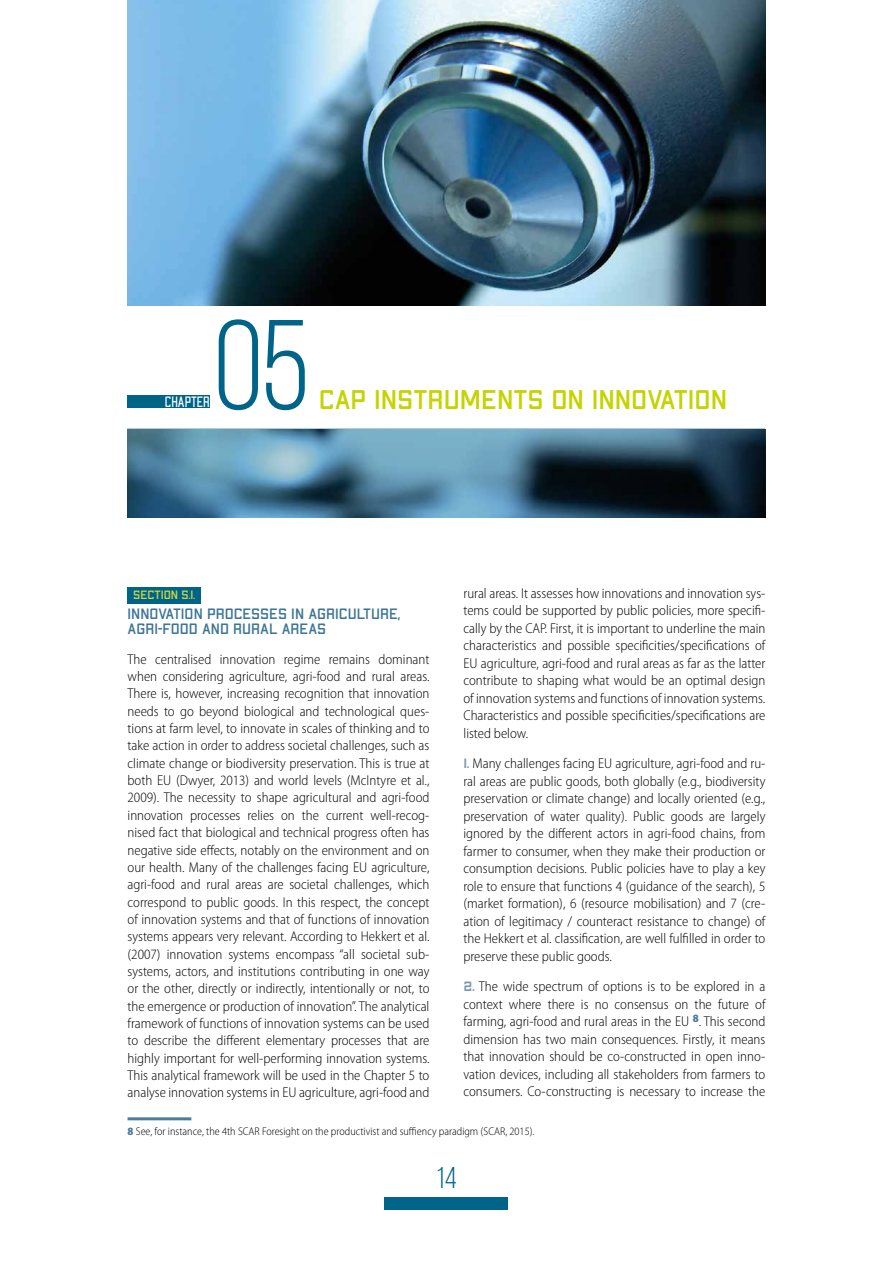
<style>
.page{position:relative;width:893px;height:1263px;background:#fff}
.page>*{position:absolute;margin:0;border:0;box-sizing:border-box;transform-origin:0 0}
.t1{font:127.5px "Bebas Neue";color:#006488}
.t2{font:30px "Bebas Neue";color:#006488}
.t3{font:27px "Apex Mk 2";color:#c5d300}
.t4{font:15px/15.1px "Apex Mk 2";color:#3d7697}
.t5{font:300 condensed 15px "Apex Mk 2";color:#fff}
.t6{font:300 semi-condensed 14.25px/17.4px "Myriad Pro";color:#000;text-align:justify}
.t7{font:12px "Apex Mk 2";color:#d0d83e}
.t8{font:300 semi-condensed 11.25px "Myriad Pro";color:#000}
.s1{font-family:"Apex Mk 2";font-weight:700;font-stretch:expanded;font-size:13.5px;color:#7c99b4}
.s2{font-weight:900;color:#4a7c9d}
</style>
<div class="page">
<div style="left:385px;top:1197px;width:123px;height:13px;background:#006488"></div>
<img style="left:128px;top:0;width:637px;height:306px">
<div style="left:128px;top:587px;width:73px;height:16px;background:#006488"></div>
<div style="left:128px;top:395px;width:82px;height:12px;background:#006488"></div>
<svg style="left:128px;top:428px;width:637px;height:90px;background:#446d84"></svg>
<hr style="left:128px;top:1117px;width:63px;height:3px;background:#4a7c9d">
<p class="t5" style="left:165px;top:395px;width:46px">CHAPTER</p>
<h1 class="t1" style="left:214px;top:297px;width:97px">05</h1>
<h3 class="t3" style="left:319px;top:388px;width:410px">CAP INSTRUMENTS ON INNOVATION</h3>
<p class="t7" style="left:133px;top:589px;width:63px">SECTION 5.1.</p>
<p class="t4" style="left:128px;top:606px;width:274px">INNOVATION PROCESSES IN AGRICULTURE,<br>AGRI-FOOD AND RURAL AREAS</p>
<p class="t6" style="left:128px;top:650px;width:303px">The centralised innovation regime remains dominant when considering agriculture, agri-food and rural areas.<br>There is, however, increasing recognition that innovation needs to go beyond biological and technological ques&shy;tions at farm level, to innovate in scales of thinking and to take action in order to address societal challenges, such as climate change or biodiversity preservation. This is true at both EU (Dwyer, 2013) and world levels (McIntyre et al., 2009). The necessity to shape agricultural and agri-food innovation processes relies on the current well-recog&shy;nised fact that biological and technical progress often has negative side effects, notably on the environment and on our health. Many of the challenges facing EU agriculture, agri-food and rural areas are societal challenges, which correspond to public goods. In this respect, the concept of innovation systems and that of functions of innovation systems appears very relevant. According to Hekkert et al. (2007) innovation systems encompass “all societal sub&shy;systems, actors, and institutions contributing in one way or the other, directly or indirectly, intentionally or not, to the emergence or production of innovation”. The analytical framework of functions of innovation systems can be used to describe the different elementary processes that are highly important for well-performing innovation systems.<br>This analytical framework will be used in the Chapter 5 to analyse innovation systems in EU agriculture, agri-food and</p>
<p class="t6" style="left:463px;top:584px;width:303px">rural areas. It assesses how innovations and innovation sys&shy;tems could be supported by public policies, more specifi&shy;cally by the CAP. First, it is important to underline the main characteristics and possible specificities/specifications of EU agriculture, agri-food and rural areas as far as the latter contribute to shaping what would be an optimal design of innovation systems and functions of innovation systems.<br>Characteristics and possible specificities/specifications are listed below.</p>
<p class="t6" style="left:463px;top:755px;width:303px"><span class="s1">1.</span> Many challenges facing EU agriculture, agri-food and ru&shy;ral areas are public goods, both globally (e.g., biodiversity preservation or climate change) and locally oriented (e.g., preservation of water quality). Public goods are largely ignored by the different actors in agri-food chains, from farmer to consumer, when they make their production or consumption decisions. Public policies have to play a key role to ensure that functions 4 (guidance of the search), 5 (market formation), 6 (resource mobilisation) and 7 (cre&shy;ation of legitimacy / counteract resistance to change) of the Hekkert et al. classification, are well fulfilled in order to preserve these public goods.</p>
<p class="t6" style="left:463px;top:978px;width:303px"><span class="s1">2.</span> The wide spectrum of options is to be explored in a context where there is no consensus on the future of farming, agri-food and rural areas in the EU <sup>8</sup>. This second dimension has two main consequences. Firstly, it means that innovation should be co-constructed in open inno&shy;vation devices, including all stakeholders from farmers to consumers. Co-constructing is necessary to increase the</p>
<p class="t8" style="left:128px;top:1125px;width:409px"><span class="s2">8</span> See, for instance, the 4th SCAR Foresight on the productivist and suffiency paradigm (SCAR, 2015).</p>
<h2 class="t2" style="left:436px;top:1161px;width:22px">14</h2>
</div>
